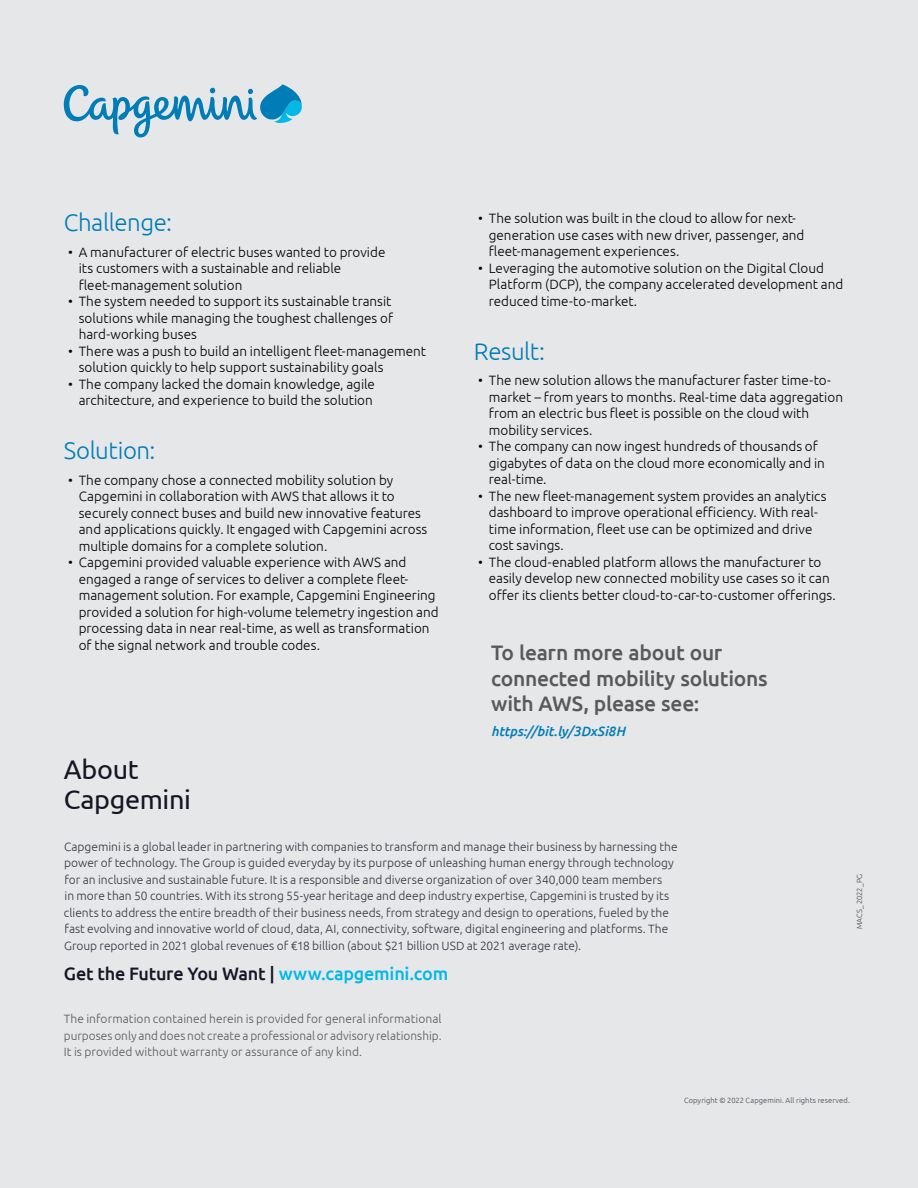
<style>
.page{position:relative;width:918px;height:1188px;background:#e6e7e8}
.page>*{position:absolute;margin:0;border:0;box-sizing:border-box;transform-origin:0 0}
.t1{font:27px/30px "Ubuntu";letter-spacing:-.015em;color:#151625}
.t2{font:300 24px "Ubuntu";letter-spacing:-.015em;color:#007db7}
.t3{font:500 21px/25.2px "Ubuntu";letter-spacing:-.015em;color:#58595b}
.t4{font:500 18px "Ubuntu";letter-spacing:-.015em;color:#151625}
.t5{font:300 13.5px/16.5px "Ubuntu";color:#000}
.t6{font:italic 500 13.5px "Ubuntu";color:#007db7}
.t7{font:300 12px/16.5px "Ubuntu";color:#373542}
.t8{font:300 12px/16.5px "Ubuntu";letter-spacing:.005em;color:#58595b;text-align:justify}
.t9{font:300 7.5px "Ubuntu";letter-spacing:.015em;color:#484551}
.s1{color:#00b9e7}
</style>
<div class="page">
<svg style="left:64px;top:84px;width:238px;height:53px"></svg>
<h2 class="t2" style="left:64px;top:208px;width:110px">Challenge:</h2>
<p class="t5" style="left:79px;top:243px;width:308px;text-indent:-11px">• A manufacturer of electric buses wanted to provide its customers with a sustainable and reliable fleet-management solution</p>
<p class="t5" style="left:79px;top:293px;width:316px;text-indent:-11px">• The system needed to support its sustainable transit solutions while managing the toughest challenges of hard-working buses</p>
<p class="t5" style="left:79px;top:342px;width:349px;text-indent:-11px">• There was a push to build an intelligent fleet-management solution quickly to help support sustainability goals</p>
<p class="t5" style="left:68px;top:375px;width:308px;text-align:right">• The company lacked the domain knowledge, agile architecture, and experience to build the solution</p>
<h2 class="t2" style="left:64px;top:436px;width:93px">Solution:</h2>
<p class="t5" style="left:79px;top:471px;width:350px;text-indent:-11px">• The company chose a connected mobility solution by Capgemini in collaboration with AWS that allows it to securely connect buses and build new innovative features and applications quickly. It engaged with Capgemini across multiple domains for a complete solution.</p>
<p class="t5" style="left:79px;top:554px;width:361px;text-indent:-11px">• Capgemini provided valuable experience with AWS and engaged a range of services to deliver a complete fleet&shy;management solution. For example, Capgemini Engineering provided a solution for high-volume telemetry ingestion and processing data in near real-time, as well as transformation of the signal network and trouble codes.</p>
<p class="t5" style="left:489px;top:210px;width:317px;text-indent:-11px">• The solution was built in the cloud to allow for next&shy;generation use cases with new driver, passenger, and fleet-management experiences.</p>
<p class="t5" style="left:489px;top:259px;width:356px;text-indent:-11px">• Leveraging the automotive solution on the Digital Cloud<br>Platform (DCP), the company accelerated development and reduced time-to-market.</p>
<h2 class="t2" style="left:474px;top:337px;width:73px">Result:</h2>
<p class="t5" style="left:489px;top:372px;width:356px;text-indent:-11px">• The new solution allows the manufacturer faster time-to&shy;market – from years to months. Real-time data aggregation from an electric bus fleet is possible on the cloud with mobility services.</p>
<p class="t5" style="left:489px;top:438px;width:338px;text-indent:-11px">• The company can now ingest hundreds of thousands of gigabytes of data on the cloud more economically and in real-time.</p>
<p class="t5" style="left:489px;top:487px;width:339px;text-indent:-11px">• The new fleet-management system provides an analytics dashboard to improve operational efficiency. With real&shy;time information, fleet use can be optimized and drive cost savings.</p>
<p class="t5" style="left:489px;top:553px;width:349px;text-indent:-11px">• The cloud-enabled platform allows the manufacturer to easily develop new connected mobility use cases so it can offer its clients better cloud-to-car-to-customer offerings.</p>
<h3 class="t3" style="left:491px;top:639px;width:278px">To learn more about our connected mobility solutions with AWS, please see:</h3>
<p class="t6" style="left:491px;top:723px;width:135px">https://bit.ly/3DxSi8H</p>
<h1 class="t1" style="left:64px;top:753px;width:129px">About<br>Capgemini</h1>
<p class="t7" style="left:64px;top:838px;width:615px">Capgemini is a global leader in partnering with companies to transform and manage their business by harnessing the power of technology. The Group is guided everyday by its purpose of unleashing human energy through technology for an inclusive and sustainable future. It is a responsible and diverse organization of over 340,000 team members<br>in more than 50 countries. With its strong 55-year heritage and deep industry expertise, Capgemini is trusted by its clients to address the entire breadth of their business needs, from strategy and design to operations, fueled by the fast evolving and innovative world of cloud, data, AI, connectivity, software, digital engineering and platforms. The Group reported in 2021 global revenues of €18 billion (about $21 billion USD at 2021 average rate).</p>
<h3 class="t4" style="left:64px;top:962px;width:386px">Get the Future You Want | <span class="s1">www.capgemini.com</span></h3>
<p class="t8" style="left:64px;top:1011px;width:379px">The information contained herein is provided for general informational purposes only and does not create a professional or advisory relationship.<br>It is provided without warranty or assurance of any kind.</p>
<p class="t9" style="left:855px;top:929px;width:57px;rotate:-90deg">MACS_2022_PG</p>
<p class="t9" style="left:684px;top:1096px;width:167px">Copyright © 2022 Capgemini. All rights reserved.</p>
</div>
